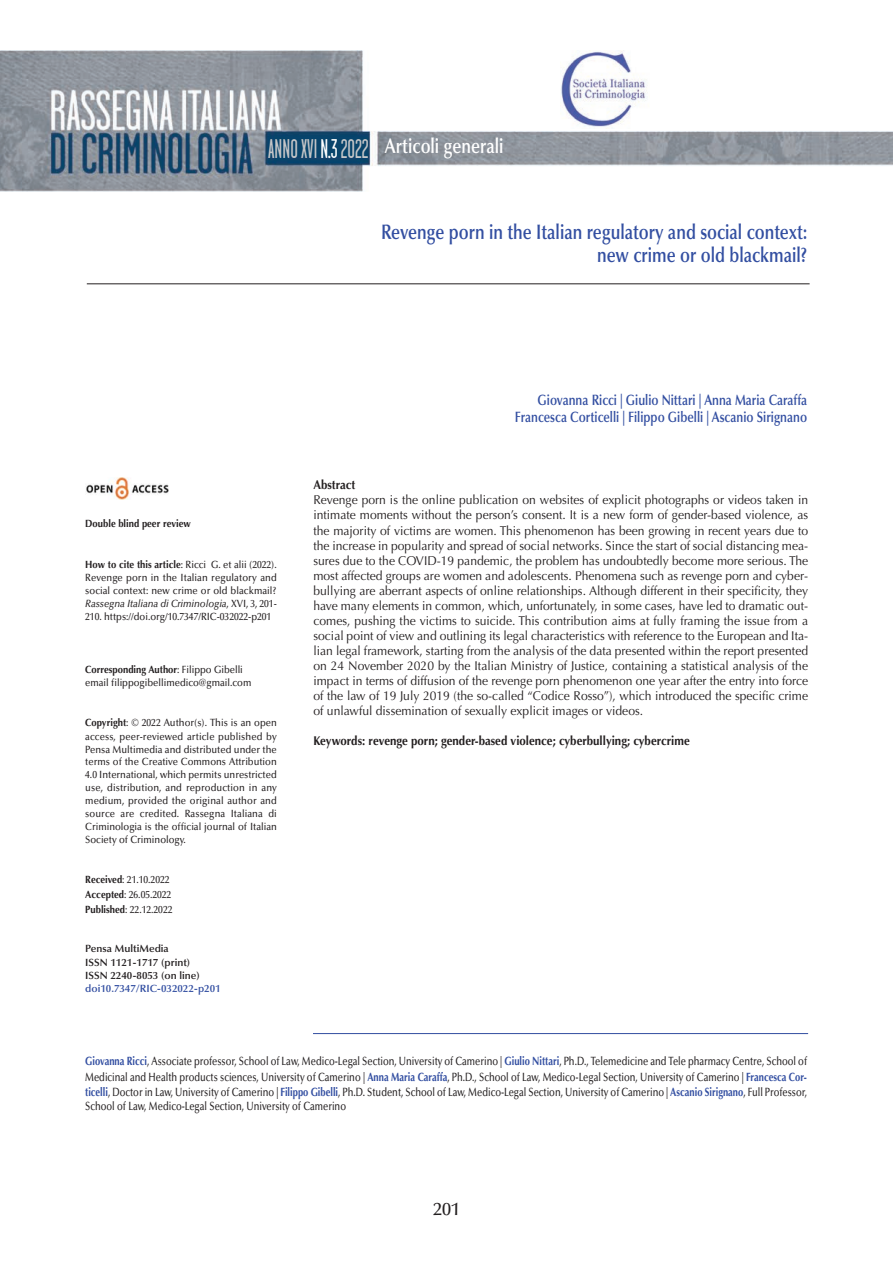
<style>
.page{position:relative;width:893px;height:1263px;background:#fff}
.page>*{position:absolute;margin:0;border:0;box-sizing:border-box;transform-origin:0 0}
.t1{font:27px "Garage Gothic";color:#c5c6c8;scale:.93 1}
.t2{font:600 21px/23px "Optima";color:#324ea1;text-align:right;scale:.8 1}
.t3{font:600 21px "Optima";color:#fff;scale:.8 1}
.t4{font:500 18px "Optima";color:#231f20}
.t5{font:600 15px/16.8px "Optima";color:#324ea1;text-align:right;scale:.8 1}
.t6{font:12.75px/15px "Optima";color:#231f20;text-align:justify;scale:.95 1}
.t7{font:700 12.75px "Optima";color:#231f20;scale:.9 1}
.t8{font:500 12px/15.8px "Optima";color:#231f20;text-align:justify;scale:.78 1}
.t9{font:500 10.5px/12.9px "Optima";color:#231f20;text-align:justify;scale:.9 1}
.t10{font:600 10.5px/13.5px "Optima";color:#231f20}
.t11{font:600 10.5px "Optima";color:#324ea1}
.t12{font:700 10.5px "Optima";color:#231f20;scale:.9 1}
.s1{color:#fff}
.s2{font-weight:700}
.s3{font-style:italic}
.s4{font-weight:700;color:#324ea1}
</style>
<div class="page">
<hr style="left:87px;top:284px;width:723px;height:1px;background:#231f20">
<img style="left:0;top:50px;width:893px;height:141px">
<img style="left:86px;top:478px;width:83px;height:21px">
<img style="left:560px;top:50px;width:89px;height:79px">
<hr style="left:313px;top:1033px;width:495px;height:1px;background:#324ea1">
<h1 class="t1" style="left:268px;top:140px;width:109px">ANNO XVI <span class="s1">N.3</span>2022</h1>
<h2 class="t3" style="left:385px;top:137px;width:150px">Articoli generali</h2>
<h2 class="t2" style="left:381px;top:222px;width:534px">Revenge porn in the Italian regulatory and social context: new crime or old blackmail?</h2>
<p class="t5" style="left:515px;top:393px;width:367px">Giovanna Ricci | Giulio Nittari | Anna Maria Caraffa<br>Francesca Corticelli | Filippo Gibelli | Ascanio Sirignano</p>
<p class="t12" style="left:85px;top:517px;width:119px">Double blind peer review</p>
<p class="t9" style="left:85px;top:559px;width:214px"><span class="s2">How to cite this article</span>: Ricci G. et alii (2022).<br>Revenge porn in the Italian regulatory and social context: new crime or old blackmail?<br><span class="s3">Rassegna Italiana di Criminologia</span>, XVI, 3, 201- 210. https://doi.org/10.7347/RIC-032022-p201</p>
<p class="t9" style="left:85px;top:664px;width:186px"><span class="s2">Corresponding Author</span>: Filippo Gibelli email filippogibellimedico@gmail.com</p>
<p class="t9" style="left:85px;top:717px;width:214px"><span class="s2">Copyright</span>: © 2022 Author(s). This is an open access, peer-reviewed article published by Pensa Multimedia and distributed under the terms of the Creative Commons Attribution 4.0 International, which permits unrestricted use, distribution, and reproduction in any medium, provided the original author and source are credited. Rassegna Italiana di Criminologia is the official journal of Italian Society of Criminology.</p>
<p class="t9" style="left:85px;top:873px;width:98px;line-height:15px;text-align:left"><span class="s2">Received</span>: 21.10.2022<br><span class="s2">Accepted</span>: 26.05.2022<br><span class="s2">Published</span>: 22.12.2022</p>
<p class="t10" style="left:85px;top:943px;width:116px">Pensa MultiMedia<br>ISSN 1121-1717 (print)<br>ISSN 2240-8053 (on line)</p>
<p class="t11" style="left:85px;top:984px;width:137px">doi10.7347/RIC-032022-p201</p>
<p class="t7" style="left:313px;top:478px;width:48px">Abstract</p>
<p class="t6" style="left:313px;top:494px;width:522px">Revenge porn is the online publication on websites of explicit photographs or videos taken in intimate moments without the person’s consent. It is a new form of gender-based violence, as the majority of victims are women. This phenomenon has been growing in recent years due to the increase in popularity and spread of social networks. Since the start of social distancing mea&shy;sures due to the COVID-19 pandemic, the problem has undoubtedly become more serious. The most affected groups are women and adolescents. Phenomena such as revenge porn and cyber&shy;bullying are aberrant aspects of online relationships. Although different in their specificity, they have many elements in common, which, unfortunately, in some cases, have led to dramatic out&shy;comes, pushing the victims to suicide. This contribution aims at fully framing the issue from a social point of view and outlining its legal characteristics with reference to the European and Ita&shy;lian legal framework, starting from the analysis of the data presented within the report presented on 24 November 2020 by the Italian Ministry of Justice, containing a statistical analysis of the impact in terms of diffusion of the revenge porn phenomenon one year after the entry into force of the law of 19 July 2019 (the so-called “Codice Rosso”), which introduced the specific crime of unlawful dissemination of sexually explicit images or videos.</p>
<p class="t7" style="left:313px;top:733px;width:420px">Keywords: revenge porn; gender-based violence; cyberbullying; cybercrime</p>
<p class="t8" style="left:85px;top:1054px;width:927px"><span class="s4">Giovanna Ricci</span>, Associate professor, School of Law, Medico-Legal Section, University of Camerino | <span class="s4">Giulio Nittari</span>, Ph.D., Telemedicine and Tele pharmacy Centre, School of Medicinal and Health products sciences, University of Camerino | <span class="s4">Anna Maria Caraffa</span>, Ph.D., School of Law, Medico-Legal Section, University of Camerino | <span class="s4">Francesca Cor&shy;ticelli</span>, Doctor in Law, University of Camerino | <span class="s4">Filippo Gibelli</span>, Ph.D. Student, School of Law, Medico-Legal Section, University of Camerino | <span class="s4">Ascanio Sirignano</span>, Full Professor,</p>
<p class="t8" style="left:85px;top:1099px;width:336px">School of Law, Medico-Legal Section, University of Camerino</p>
<h3 class="t4" style="left:433px;top:1201px;width:28px">201</h3>
</div>
